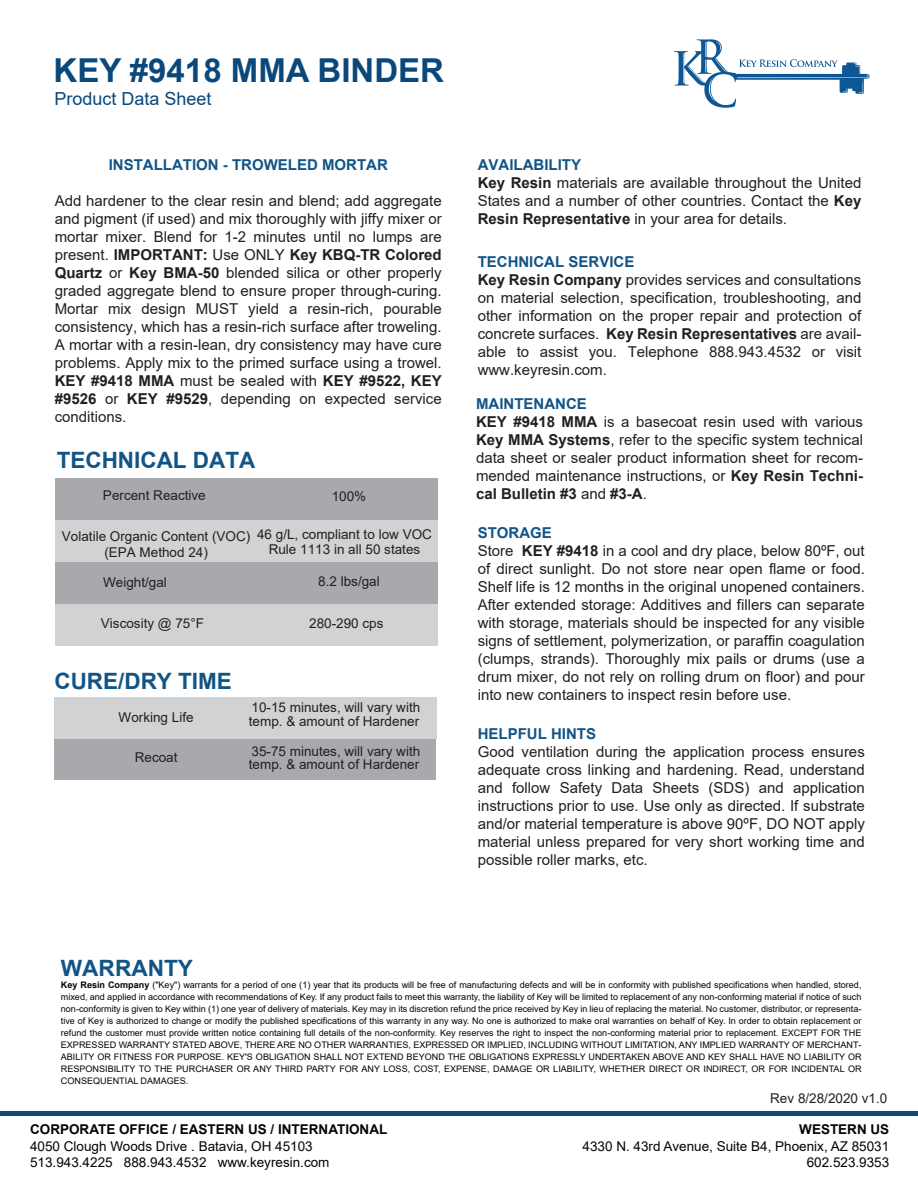
<style>
.page{position:relative;width:918px;height:1188px;background:#fff}
.page>*{position:absolute;margin:0;border:0;box-sizing:border-box;transform-origin:0 0}
.t1{font:700 33px "Arial";color:#0a487b}
.t2{font:700 22.5px "Arial";color:#115486}
.t3{font:18px "Arial";color:#0a487b}
.t4{font:15px/18px "Arial";color:#231f20}
.t5{font:700 15px "Arial";color:#115486}
.t6{font:13.5px/13.5px "Arial";color:#231f20}
.t7{font:13.5px/16.5px "Arial";color:#050504;text-align:right}
.t8{font:700 13.5px "Arial";color:#050504}
.t9{font:9px/12px "Arial";color:#050504;text-align:justify}
.s1{font-weight:700}
.s2{font-weight:700;color:#115486}
</style>
<div class="page">
<div style="left:55px;top:604px;width:383px;height:42px;background:#d1d2d4"></div>
<div style="left:54px;top:738px;width:382px;height:42px;background:#a8a9ad"></div>
<div style="left:54px;top:697px;width:383px;height:41px;background:#d1d2d4"></div>
<div style="left:55px;top:479px;width:383px;height:41px;background:#a8a9ad"></div>
<div style="left:55px;top:562px;width:383px;height:42px;background:#a8a9ad"></div>
<div style="left:55px;top:520px;width:383px;height:42px;background:#d1d2d4"></div>
<div style="left:0;top:1111px;width:918px;height:5px;background:#0f477b"></div>
<svg style="left:674px;top:39px;width:196px;height:69px"></svg>
<h1 class="t1" style="left:54px;top:47px;width:392px">KEY #9418 MMA BINDER</h1>
<p class="t3" style="left:54px;top:86px;width:159px">Product Data Sheet</p>
<p class="t5" style="left:109px;top:155px;width:281px">INSTALLATION - TROWELED MORTAR</p>
<p class="t4" style="left:55px;top:192px;width:389px;text-align:justify">Add hardener to the clear resin and blend; add aggregate and pigment (if used) and mix thoroughly with jiffy mixer or mortar mixer. Blend for 1-2 minutes until no lumps are present. <span class="s1">IMPORTANT:</span> Use ONLY <span class="s1">Key KBQ-TR Colored Quartz</span> or <span class="s1">Key BMA-50</span> blended silica or other properly graded aggregate blend to ensure proper through-curing.<br>Mortar mix design MUST yield a resin-rich, pourable consistency, which has a resin-rich surface after troweling.<br>A mortar with a resin-lean, dry consistency may have cure problems. Apply mix to the primed surface using a trowel.<br><span class="s1">KEY #9418 MMA</span> must be sealed with <span class="s1">KEY #9522, KEY #9526</span> or <span class="s1">KEY #9529</span>, depending on expected service conditions.</p>
<h2 class="t2" style="left:57px;top:444px;width:200px">TECHNICAL DATA</h2>
<p class="t6" style="left:103px;top:488px;width:104px">Percent Reactive</p>
<p class="t6" style="left:332px;top:489px;width:36px">100%</p>
<p class="t6" style="left:62px;top:528px;width:190px;line-height:16.2px;text-align:center">Volatile Organic Content (VOC) (EPA Method 24)</p>
<p class="t6" style="left:257px;top:527px;width:176px;line-height:15px;text-align:center">46 g/L, compliant to low VOC<br>Rule 1113 in all 50 states</p>
<p class="t6" style="left:103px;top:575px;width:65px">Weight/gal</p>
<p class="t6" style="left:318px;top:575px;width:63px">8.2 lbs/gal</p>
<p class="t6" style="left:101px;top:617px;width:105px">Viscosity @ 75°F</p>
<p class="t6" style="left:309px;top:616px;width:76px">280-290 cps</p>
<h2 class="t2" style="left:54px;top:665px;width:179px">CURE/DRY TIME</h2>
<p class="t6" style="left:119px;top:710px;width:77px">Working Life</p>
<p class="t6" style="left:135px;top:751px;width:44px">Recoat</p>
<p class="t6" style="left:249px;top:700px;width:173px">10-15 minutes, will vary with temp. &amp; amount of Hardener</p>
<p class="t6" style="left:249px;top:744px;width:173px">35-75 minutes, will vary with temp. &amp; amount of Hardener</p>
<p class="t4" style="left:478px;top:156px;width:385px"><span class="s2">AVAILABILITY<br></span><span class="s1">Key Resin</span> materials are available throughout the United States and a number of other countries. Contact the <span class="s1">Key Resin Representative</span> in your area for details.</p>
<p class="t4" style="left:478px;top:252px;width:385px"><span class="s2">TECHNICAL SERVICE<br></span><span class="s1">Key Resin Company</span> provides services and consultations on material selection, specification, troubleshooting, and other information on the proper repair and protection of concrete surfaces. <span class="s1">Key Resin Representatives</span> are avail&shy;able to assist you. Telephone 888.943.4532 or visit www.keyresin.com.</p>
<p class="t4" style="left:476px;top:395px;width:389px"><span class="s2">MAINTENANCE<br></span><span class="s1">KEY #9418 MMA</span> is a basecoat resin used with various <span class="s1">Key MMA Systems</span>, refer to the specific system technical data sheet or sealer product information sheet for recom&shy;mended maintenance instructions, or <span class="s1">Key Resin Techni&shy;cal Bulletin #3</span> and <span class="s1">#3-A</span>.</p>
<p class="t4" style="left:478px;top:524px;width:389px"><span class="s2">STORAGE<br></span>Store <span class="s1">KEY #9418</span> in a cool and dry place, below 80ºF, out of direct sunlight. Do not store near open flame or food.<br>Shelf life is 12 months in the original unopened containers.<br>After extended storage: Additives and fillers can separate with storage, materials should be inspected for any visible signs of settlement, polymerization, or paraffin coagulation (clumps, strands). Thoroughly mix pails or drums (use a drum mixer, do not rely on rolling drum on floor) and pour into new containers to inspect resin before use.</p>
<p class="t5" style="left:478px;top:723px;width:120px">HELPFUL HINTS</p>
<p class="t4" style="left:478px;top:743px;width:389px;text-align:justify">Good ventilation during the application process ensures adequate cross linking and hardening. Read, understand and follow Safety Data Sheets (SDS) and application instructions prior to use. Use only as directed. If substrate and/or material temperature is above 90ºF, DO NOT apply material unless prepared for very short working time and possible roller marks, etc.</p>
<h2 class="t2" style="left:61px;top:952px;width:134px">WARRANTY</h2>
<p class="t9" style="left:61px;top:979px;width:802px"><span class="s1">Key Resin Company</span> ("Key") warrants for a period of one (1) year that its products will be free of manufacturing defects and will be in conformity with published specifications when handled, stored, mixed, and applied in accordance with recommendations of Key. If any product fails to meet this warranty, the liability of Key will be limited to replacement of any non-conforming material if notice of such non-conformity is given to Key within (1) one year of delivery of materials. Key may in its discretion refund the price received by Key in lieu of replacing the material. No customer, distributor, or representa&shy;tive of Key is authorized to change or modify the published specifications of this warranty in any way. No one is authorized to make oral warranties on behalf of Key. In order to obtain replacement or refund the customer must provide written notice containing full details of the non-conformity. Key reserves the right to inspect the non-conforming material prior to replacement. EXCEPT FOR THE EXPRESSED WARRANTY STATED ABOVE, THERE ARE NO OTHER WARRANTIES, EXPRESSED OR IMPLIED, INCLUDING WITHOUT LIMITATION, ANY IMPLIED WARRANTY OF MERCHANT-ABILITY OR FITNESS FOR PURPOSE. KEY'S OBLIGATION SHALL NOT EXTEND BEYOND THE OBLIGATIONS EXPRESSLY UNDERTAKEN ABOVE AND KEY SHALL HAVE NO LIABILITY OR RESPONSIBILITY TO THE PURCHASER OR ANY THIRD PARTY FOR ANY LOSS, COST, EXPENSE, DAMAGE OR LIABILITY, WHETHER DIRECT OR INDIRECT, OR FOR INCIDENTAL OR CONSEQUENTIAL DAMAGES.</p>
<p class="t6" style="left:770px;top:1091px;width:119px">Rev 8/28/2020 v1.0</p>
<p class="t8" style="left:799px;top:1120px;width:92px">WESTERN US</p>
<p class="t7" style="left:583px;top:1138px;width:308px">4330 N. 43rd Avenue, Suite B4, Phoenix, AZ 85031<br>602.523.9353</p>
<p class="t8" style="left:30px;top:1120px;width:359px">CORPORATE OFFICE / EASTERN US / INTERNATIONAL</p>
<p class="t7" style="left:30px;top:1138px;width:301px;text-align:left">4050 Clough Woods Drive . Batavia, OH 45103<br>513.943.4225 888.943.4532 www.keyresin.com</p>
</div>
